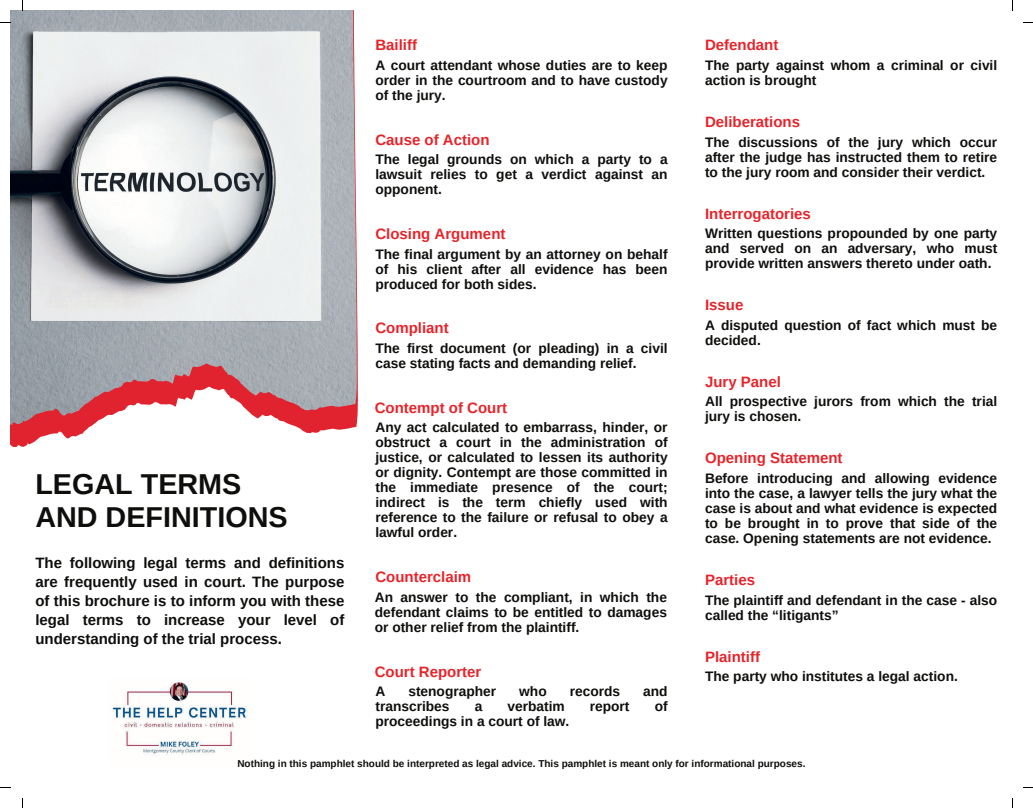
<style>
.page{position:relative;width:1033px;height:808px;background:#fff}
.page>*{position:absolute;margin:0;border:0;box-sizing:border-box;transform-origin:0 0}
.t1{font:700 28.75px/32.8px "Arimo";color:#0e0f0c}
.t2{font:700 15px/18.8px "Arimo";color:#0e0f0c;text-align:justify}
.t3{font:700 15px "Arimo";color:#e6242a}
.t4{font:700 13.75px/15px "Arimo";color:#0e0f0c;text-align:justify}
.t5{font:700 10px "Arimo";color:#0e0f0c}
</style>
<div class="page">
<svg style="left:10px;top:295px;width:348px;height:152px"></svg>
<img style="left:10px;top:10px;width:347px;height:414px">
<img style="left:112px;top:682px;width:135px;height:73px">
<h1 class="t1" style="left:35px;top:468px;width:254px">LEGAL TERMS<br>AND DEFINITIONS</h1>
<p class="t2" style="left:35px;top:554px;width:310px">The following legal terms and definitions are frequently used in court. The purpose of this brochure is to inform you with these legal terms to increase your level of understanding of the trial process.</p>
<p class="t3" style="left:375px;top:34px;width:43px">Bailiff</p>
<p class="t4" style="left:375px;top:58px;width:294px">A court attendant whose duties are to keep order in the courtroom and to have custody of the jury.</p>
<p class="t3" style="left:375px;top:129px;width:116px">Cause of Action</p>
<p class="t4" style="left:375px;top:152px;width:294px">The legal grounds on which a party to a lawsuit relies to get a verdict against an opponent.</p>
<p class="t3" style="left:375px;top:223px;width:132px">Closing Argument</p>
<p class="t4" style="left:375px;top:246px;width:294px">The final argument by an attorney on behalf of his client after all evidence has been produced for both sides.</p>
<p class="t3" style="left:375px;top:318px;width:75px">Compliant</p>
<p class="t4" style="left:375px;top:341px;width:294px">The first document (or pleading) in a civil case stating facts and demanding relief.</p>
<p class="t3" style="left:375px;top:397px;width:134px">Contempt of Court</p>
<p class="t4" style="left:375px;top:420px;width:294px">Any act calculated to embarrass, hinder, or obstruct a court in the administration of justice, or calculated to lessen its authority or dignity. Contempt are those committed in the immediate presence of the court; indirect is the term chiefly used with reference to the failure or refusal to obey a lawful order.</p>
<p class="t3" style="left:375px;top:566px;width:97px">Counterclaim</p>
<p class="t4" style="left:375px;top:589px;width:294px">An answer to the compliant, in which the defendant claims to be entitled to damages or other relief from the plaintiff.</p>
<p class="t3" style="left:375px;top:661px;width:108px">Court Reporter</p>
<p class="t4" style="left:375px;top:684px;width:11px">A</p>
<p class="t4" style="left:408px;top:684px;width:89px">stenographer</p>
<p class="t4" style="left:519px;top:684px;width:29px">who</p>
<p class="t4" style="left:570px;top:684px;width:52px">records</p>
<p class="t4" style="left:643px;top:684px;width:26px">and</p>
<p class="t4" style="left:375px;top:699px;width:76px">transcribes</p>
<p class="t4" style="left:474px;top:699px;width:9px">a</p>
<p class="t4" style="left:507px;top:699px;width:59px">verbatim</p>
<p class="t4" style="left:590px;top:699px;width:41px">report</p>
<p class="t4" style="left:654px;top:699px;width:14px">of</p>
<p class="t4" style="left:375px;top:714px;width:195px">proceedings in a court of law.</p>
<p class="t3" style="left:705px;top:34px;width:75px">Defendant</p>
<p class="t4" style="left:705px;top:58px;width:294px">The party against whom a criminal or civil action is brought</p>
<p class="t3" style="left:705px;top:111px;width:97px">Deliberations</p>
<p class="t4" style="left:705px;top:134px;width:294px">The discussions of the jury which occur after the judge has instructed them to retire to the jury room and consider their verdict.</p>
<p class="t3" style="left:705px;top:203px;width:107px">Interrogatories</p>
<p class="t4" style="left:705px;top:226px;width:294px">Written questions propounded by one party and served on an adversary, who must provide written answers thereto under oath.</p>
<p class="t3" style="left:705px;top:295px;width:40px">Issue</p>
<p class="t4" style="left:705px;top:318px;width:294px">A disputed question of fact which must be decided.</p>
<p class="t3" style="left:705px;top:371px;width:77px">Jury Panel</p>
<p class="t4" style="left:705px;top:394px;width:294px">All prospective jurors from which the trial jury is chosen.</p>
<p class="t3" style="left:705px;top:448px;width:139px">Opening Statement</p>
<p class="t4" style="left:705px;top:471px;width:294px">Before introducing and allowing evidence into the case, a lawyer tells the jury what the case is about and what evidence is expected to be brought in to prove that side of the case. Opening statements are not evidence.</p>
<p class="t3" style="left:705px;top:569px;width:52px">Parties</p>
<p class="t4" style="left:705px;top:592px;width:294px">The plaintiff and defendant in the case - also called the “litigants”</p>
<p class="t3" style="left:705px;top:646px;width:57px">Plaintiff</p>
<p class="t4" style="left:705px;top:669px;width:254px">The party who institutes a legal action.</p>
<p class="t5" style="left:237px;top:756px;width:569px">Nothing in this pamphlet should be interpreted as legal advice. This pamphlet is meant only for informational purposes.</p>
</div>
